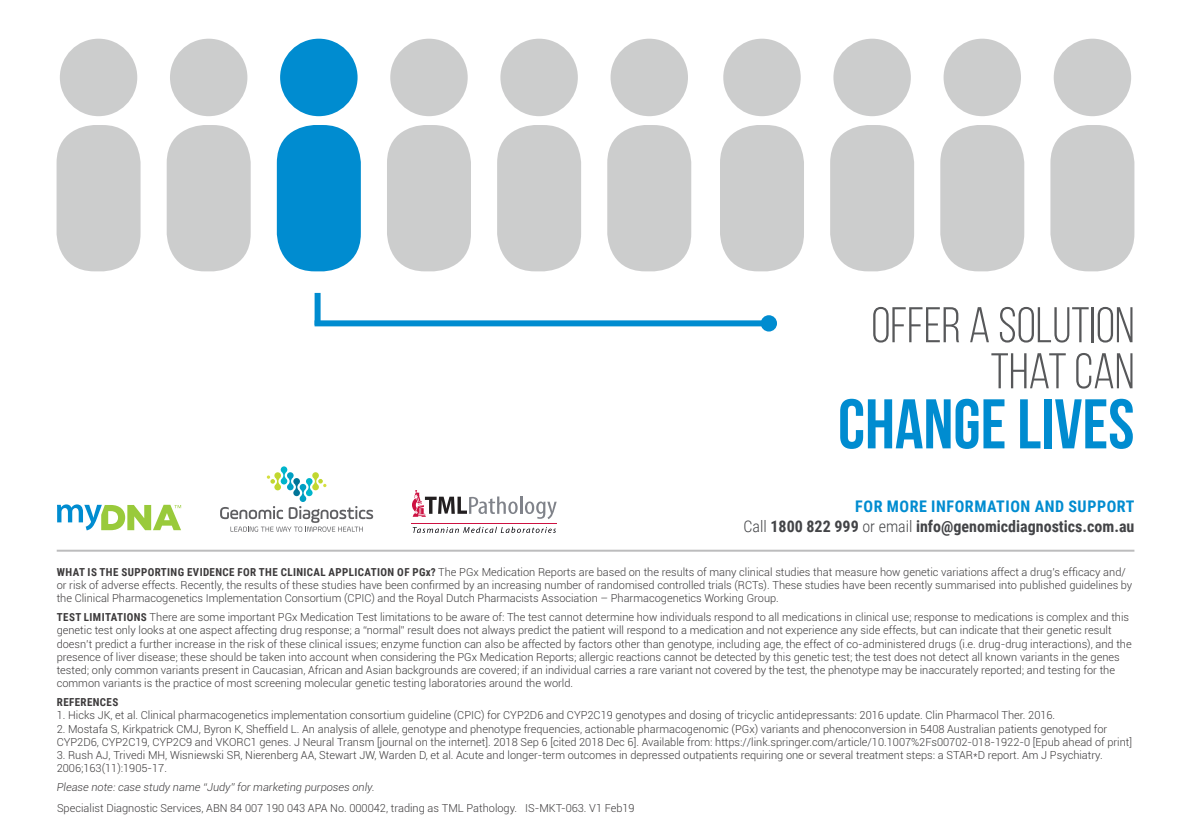
<style>
.page{position:relative;width:1191px;height:840px;background:#fff}
.page>*{position:absolute;margin:0;border:0;box-sizing:border-box;transform-origin:0 0}
.t1{font:700 70px "Bebas Neue";color:#008cd0}
.t2{font:50px/46px "Bebas Neue";color:#57585a;text-align:right}
.t3{font:700 16px/19.2px "Roboto Condensed";color:#434447;text-align:right}
.headings{font:300 11px/13.2px "Roboto";color:#3c3a3b}
.headings-2{font:italic 300 11px "Roboto";color:#3c3a3b}
.headings-3{font:700 11px "Roboto Condensed";letter-spacing:.035em;color:#3c3a3b}
.s1{color:#008cd0}
.s2{font-weight:300}
.s3{font-family:"Roboto Condensed";font-weight:700}
</style>
<div class="page">
<hr style="left:57px;top:549px;width:1077px;height:2px;background:#57585a">
<div style="left:60px;top:39px;width:77px;height:77px;background:#cccdcd;border-radius:50%"></div>
<div style="left:57px;top:125px;width:84px;height:146px;background:#cccdcd;border-radius:38px"></div>
<div style="left:390px;top:39px;width:78px;height:77px;background:#cccdcd;border-radius:50%"></div>
<div style="left:387px;top:125px;width:84px;height:146px;background:#cccdcd;border-radius:38px"></div>
<div style="left:833px;top:39px;width:78px;height:77px;background:#cccdcd;border-radius:50%"></div>
<div style="left:830px;top:125px;width:84px;height:146px;background:#cccdcd;border-radius:38px"></div>
<div style="left:170px;top:39px;width:77px;height:77px;background:#cccdcd;border-radius:50%"></div>
<div style="left:167px;top:125px;width:84px;height:146px;background:#cccdcd;border-radius:38px"></div>
<div style="left:500px;top:39px;width:78px;height:77px;background:#cccdcd;border-radius:50%"></div>
<div style="left:497px;top:125px;width:84px;height:146px;background:#cccdcd;border-radius:38px"></div>
<div style="left:943px;top:39px;width:78px;height:77px;background:#cccdcd;border-radius:50%"></div>
<div style="left:940px;top:125px;width:84px;height:146px;background:#cccdcd;border-radius:38px"></div>
<div style="left:280px;top:39px;width:77px;height:77px;background:#008cd0;border-radius:50%"></div>
<div style="left:277px;top:125px;width:84px;height:146px;background:#008cd0;border-radius:38px"></div>
<div style="left:723px;top:39px;width:77px;height:77px;background:#cccdcd;border-radius:50%"></div>
<div style="left:720px;top:125px;width:84px;height:146px;background:#cccdcd;border-radius:38px"></div>
<div style="left:610px;top:39px;width:78px;height:77px;background:#cccdcd;border-radius:50%"></div>
<div style="left:607px;top:125px;width:84px;height:146px;background:#cccdcd;border-radius:38px"></div>
<div style="left:1053px;top:39px;width:78px;height:77px;background:#cccdcd;border-radius:50%"></div>
<div style="left:1050px;top:125px;width:84px;height:146px;background:#cccdcd;border-radius:38px"></div>
<div style="left:314px;top:293px;width:6px;height:32px;background:#008cd0"></div>
<div style="left:314px;top:320px;width:455px;height:6px;background:#008cd0"></div>
<div style="left:760px;top:315px;width:17px;height:16px;background:#008cd0;border-radius:50%"></div>
<svg style="left:220px;top:466px;width:153px;height:65px"></svg>
<svg style="left:57px;top:504px;width:124px;height:26px"></svg>
<hr style="left:411px;top:523px;width:146px;height:1px;background:#cd1141">
<svg style="left:413px;top:526px;width:143px;height:6px"></svg>
<svg style="left:412px;top:490px;width:144px;height:29px"></svg>
<p class="t2" style="left:871px;top:301px;width:264px">OFFER A SOLUTION<br>THAT CAN</p>
<p class="t1" style="left:838px;top:385px;width:298px">CHANGE LIVES</p>
<p class="t3" style="left:743px;top:496px;width:392px"><span class="s1">FOR MORE INFORMATION AND SUPPORT<br></span><span class="s2">Call</span> 1800 822 999 <span class="s2">or email</span> info@genomicdiagnostics.com.au</p>
<p class="headings" style="left:57px;top:564px;width:1077px"><span class="s3">WHAT IS THE SUPPORTING EVIDENCE FOR THE CLINICAL APPLICATION OF PGx?</span> The PGx Medication Reports are based on the results of many clinical studies that measure how genetic variations affect a drug’s efficacy and/ or risk of adverse effects. Recently, the results of these studies have been confirmed by an increasing number of randomised controlled trials (RCTs). These studies have been recently summarised into published guidelines by the Clinical Pharmacogenetics Implementation Consortium (CPIC) and the Royal Dutch Pharmacists Association – Pharmacogenetics Working Group.</p>
<p class="headings" style="left:57px;top:610px;width:1076px"><span class="s3">TEST LIMITATIONS</span> There are some important PGx Medication Test limitations to be aware of: The test cannot determine how individuals respond to all medications in clinical use; response to medications is complex and this genetic test only looks at one aspect affecting drug response; a “normal” result does not always predict the patient will respond to a medication and not experience any side effects, but can indicate that their genetic result doesn’t predict a further increase in the risk of these clinical issues; enzyme function can also be affected by factors other than genotype, including age, the effect of co-administered drugs (i.e. drug-drug interactions), and the presence of liver disease; these should be taken into account when considering the PGx Medication Reports; allergic reactions cannot be detected by this genetic test; the test does not detect all known variants in the genes tested; only common variants present in Caucasian, African and Asian backgrounds are covered; if an individual carries a rare variant not covered by the test, the phenotype may be inaccurately reported; and testing for the common variants is the practice of most screening molecular genetic testing laboratories around the world.</p>
<p class="headings-3" style="left:57px;top:694px;width:63px">REFERENCES</p>
<p class="headings" style="left:57px;top:708px;width:1000px">1. Hicks JK, et al. Clinical pharmacogenetics implementation consortium guideline (CPIC) for CYP2D6 and CYP2C19 genotypes and dosing of tricyclic antidepressants: 2016 update. Clin Pharmacol Ther. 2016.</p>
<p class="headings" style="left:57px;top:721px;width:1076px">2. Mostafa S, Kirkpatrick CMJ, Byron K, Sheffield L. An analysis of allele, genotype and phenotype frequencies, actionable pharmacogenomic (PGx) variants and phenoconversion in 5408 Australian patients genotyped for<br>CYP2D6, CYP2C19, CYP2C9 and VKORC1 genes. J Neural Transm [journal on the internet]. 2018 Sep 6 [cited 2018 Dec 6]. Available from: https://link.springer.com/article/10.1007%2Fs00702-018-1922-0 [Epub ahead of print]</p>
<p class="headings" style="left:57px;top:747px;width:1047px">3. Rush AJ, Trivedi MH, Wisniewski SR, Nierenberg AA, Stewart JW, Warden D, et al. Acute and longer-term outcomes in depressed outpatients requiring one or several treatment steps: a STAR*D report. Am J Psychiatry.<br>2006;163(11):1905-17.</p>
<p class="headings-2" style="left:57px;top:779px;width:319px">Please note: case study name “Judy” for marketing purposes only.</p>
<p class="headings" style="left:57px;top:800px;width:579px">Specialist Diagnostic Services, ABN 84 007 190 043 APA No. 000042, trading as TML Pathology. IS-MKT-063. V1 Feb19</p>
</div>
